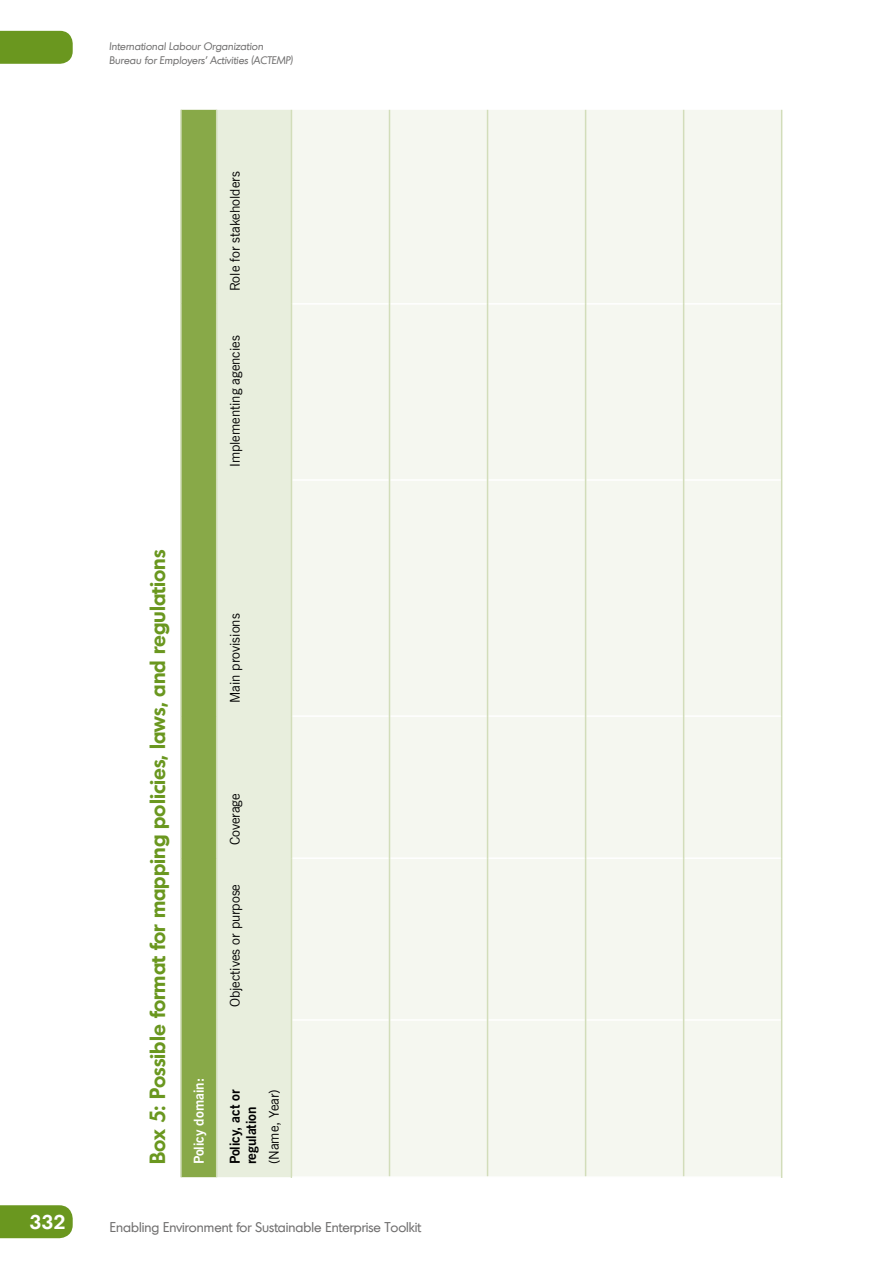
<style>
.page{position:relative;width:893px;height:1263px;background:#fff}
.page>*{position:absolute;margin:0;border:0;box-sizing:border-box;transform-origin:0 0}
.t1{font:600 21px "Montreal";color:#6a971f}
.t2{font:600 19.5px "Montreal";color:#fff}
.t3{font:13.5px "News Gothic BT";color:#000}
.t4{font:13.5px "Montreal";color:#706f6f}
.t5{font:700 13.5px/16.5px "News Gothic BT";color:#000}
.t6{font:700 13.5px "News Gothic BT";color:#fff}
.t7{font:italic 10.5px/13.5px "Montreal";color:#706f6f}
</style>
<div class="page">
<div style="left:0;top:31px;width:73px;height:33px;background:#6a971f"></div>
<div style="left:0;top:1205px;width:73px;height:33px;background:#6a971f"></div>
<div style="left:182px;top:110px;width:34px;height:1067px;background:#88a948"></div>
<div style="left:217px;top:110px;width:74px;height:1067px;background:#e8eedd"></div>
<div style="left:292px;top:110px;width:489px;height:1066px;background:#f5f7f0"></div>
<hr style="left:292px;top:1019px;width:97px;height:2px;background:#fff">
<hr style="left:292px;top:857px;width:97px;height:2px;background:#fff">
<hr style="left:292px;top:715px;width:97px;height:2px;background:#fff">
<hr style="left:292px;top:479px;width:97px;height:2px;background:#fff">
<hr style="left:292px;top:303px;width:97px;height:2px;background:#fff">
<hr style="left:390px;top:1019px;width:97px;height:2px;background:#fff">
<hr style="left:390px;top:857px;width:97px;height:2px;background:#fff">
<hr style="left:390px;top:715px;width:97px;height:2px;background:#fff">
<hr style="left:390px;top:479px;width:97px;height:2px;background:#fff">
<hr style="left:390px;top:303px;width:97px;height:2px;background:#fff">
<hr style="left:488px;top:1019px;width:97px;height:2px;background:#fff">
<hr style="left:488px;top:857px;width:97px;height:2px;background:#fff">
<hr style="left:488px;top:715px;width:97px;height:2px;background:#fff">
<hr style="left:488px;top:479px;width:97px;height:2px;background:#fff">
<hr style="left:488px;top:303px;width:97px;height:2px;background:#fff">
<hr style="left:586px;top:1019px;width:97px;height:2px;background:#fff">
<hr style="left:586px;top:857px;width:97px;height:2px;background:#fff">
<hr style="left:586px;top:715px;width:97px;height:2px;background:#fff">
<hr style="left:586px;top:479px;width:97px;height:2px;background:#fff">
<hr style="left:586px;top:303px;width:97px;height:2px;background:#fff">
<hr style="left:684px;top:1019px;width:97px;height:2px;background:#fff">
<hr style="left:684px;top:857px;width:97px;height:2px;background:#fff">
<hr style="left:684px;top:715px;width:97px;height:2px;background:#fff">
<hr style="left:684px;top:479px;width:97px;height:2px;background:#fff">
<hr style="left:684px;top:303px;width:97px;height:2px;background:#fff">
<hr style="left:389px;top:1020px;width:1px;height:156px;background:#d2ddba">
<hr style="left:389px;top:858px;width:1px;height:162px;background:#d2ddba">
<hr style="left:389px;top:716px;width:1px;height:142px;background:#d2ddba">
<hr style="left:389px;top:480px;width:1px;height:236px;background:#d2ddba">
<hr style="left:389px;top:304px;width:1px;height:176px;background:#d2ddba">
<hr style="left:389px;top:110px;width:1px;height:194px;background:#d2ddba">
<hr style="left:487px;top:1020px;width:1px;height:156px;background:#d2ddba">
<hr style="left:487px;top:858px;width:1px;height:162px;background:#d2ddba">
<hr style="left:487px;top:716px;width:1px;height:142px;background:#d2ddba">
<hr style="left:487px;top:480px;width:1px;height:236px;background:#d2ddba">
<hr style="left:487px;top:304px;width:1px;height:176px;background:#d2ddba">
<hr style="left:487px;top:110px;width:1px;height:194px;background:#d2ddba">
<hr style="left:585px;top:1020px;width:1px;height:156px;background:#d2ddba">
<hr style="left:585px;top:858px;width:1px;height:162px;background:#d2ddba">
<hr style="left:585px;top:716px;width:1px;height:142px;background:#d2ddba">
<hr style="left:585px;top:480px;width:1px;height:236px;background:#d2ddba">
<hr style="left:585px;top:304px;width:1px;height:176px;background:#d2ddba">
<hr style="left:585px;top:110px;width:1px;height:194px;background:#d2ddba">
<hr style="left:683px;top:1020px;width:1px;height:156px;background:#d2ddba">
<hr style="left:683px;top:858px;width:1px;height:162px;background:#d2ddba">
<hr style="left:683px;top:716px;width:1px;height:142px;background:#d2ddba">
<hr style="left:683px;top:480px;width:1px;height:236px;background:#d2ddba">
<hr style="left:683px;top:304px;width:1px;height:176px;background:#d2ddba">
<hr style="left:683px;top:110px;width:1px;height:194px;background:#d2ddba">
<hr style="left:180px;top:1020px;width:2px;height:157px;background:#d2ddba">
<hr style="left:180px;top:858px;width:2px;height:162px;background:#d2ddba">
<hr style="left:180px;top:716px;width:2px;height:142px;background:#d2ddba">
<hr style="left:180px;top:480px;width:2px;height:236px;background:#d2ddba">
<hr style="left:180px;top:304px;width:2px;height:176px;background:#d2ddba">
<hr style="left:180px;top:110px;width:2px;height:194px;background:#d2ddba">
<hr style="left:216px;top:1020px;width:1px;height:157px;background:#d2ddba">
<hr style="left:216px;top:858px;width:1px;height:162px;background:#d2ddba">
<hr style="left:216px;top:716px;width:1px;height:142px;background:#d2ddba">
<hr style="left:216px;top:480px;width:1px;height:236px;background:#d2ddba">
<hr style="left:216px;top:304px;width:1px;height:176px;background:#d2ddba">
<hr style="left:216px;top:110px;width:1px;height:194px;background:#d2ddba">
<hr style="left:291px;top:1020px;width:1px;height:158px;background:#d2ddba">
<hr style="left:291px;top:858px;width:1px;height:162px;background:#d2ddba">
<hr style="left:291px;top:716px;width:1px;height:142px;background:#d2ddba">
<hr style="left:291px;top:480px;width:1px;height:236px;background:#d2ddba">
<hr style="left:291px;top:304px;width:1px;height:176px;background:#d2ddba">
<hr style="left:291px;top:110px;width:1px;height:194px;background:#d2ddba">
<hr style="left:781px;top:1020px;width:1px;height:158px;background:#d2ddba">
<hr style="left:781px;top:858px;width:1px;height:162px;background:#d2ddba">
<hr style="left:781px;top:716px;width:1px;height:142px;background:#d2ddba">
<hr style="left:781px;top:480px;width:1px;height:236px;background:#d2ddba">
<hr style="left:781px;top:304px;width:1px;height:176px;background:#d2ddba">
<hr style="left:781px;top:110px;width:1px;height:194px;background:#d2ddba">
<h2 class="t2" style="left:29px;top:1209px;width:38px">332</h2>
<p class="t7" style="left:109px;top:40px;width:185px">International Labour Organization<br>Bureau for Employers’ Activities (ACTEMP)</p>
<p class="t3" style="left:227px;top:291px;width:121px;rotate:-90deg">Role for stakeholders</p>
<p class="t3" style="left:227px;top:467px;width:133px;rotate:-90deg">Implementing agencies</p>
<h1 class="t1" style="left:144px;top:1164px;width:616px;rotate:-90deg">Box 5: Possible format for mapping policies, laws, and regulations</h1>
<p class="t3" style="left:227px;top:703px;width:91px;rotate:-90deg">Main provisions</p>
<p class="t3" style="left:227px;top:845px;width:53px;rotate:-90deg">Coverage</p>
<p class="t3" style="left:227px;top:1007px;width:125px;rotate:-90deg">Objectives or purpose</p>
<p class="t6" style="left:191px;top:1164px;width:88px;rotate:-90deg">Policy domain:</p>
<p class="t5" style="left:227px;top:1164px;width:77px;rotate:-90deg">Policy, act or regulation</p>
<p class="t3" style="left:266px;top:1164px;width:77px;rotate:-90deg">(Name, Year)</p>
<p class="t4" style="left:110px;top:1218px;width:313px">Enabling Environment for Sustainable Enterprise Toolkit</p>
</div>
